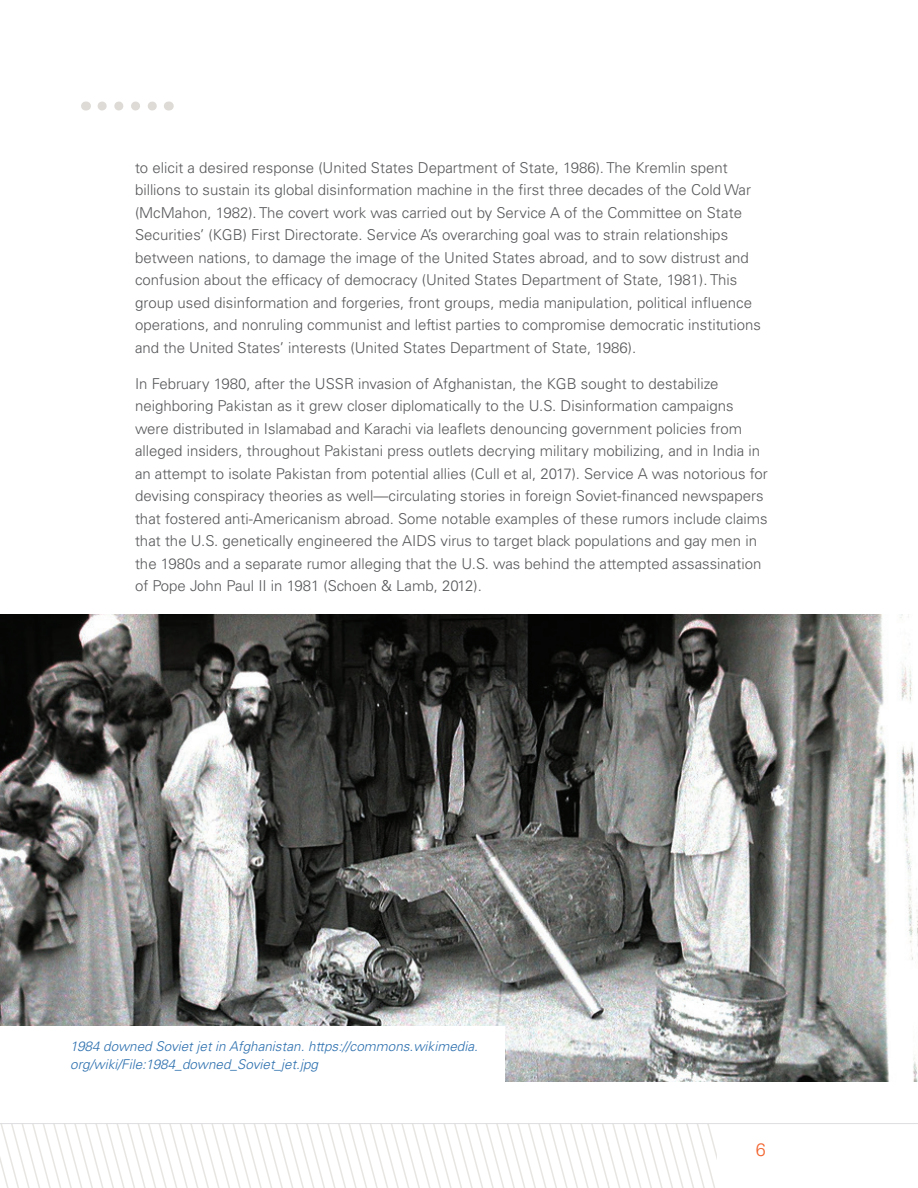
<style>
.page{position:relative;width:918px;height:1188px;background:#fff}
.page>*{position:absolute;margin:0;border:0;box-sizing:border-box;transform-origin:0 0}
.t1{font:300 18px "Univers LT Std";color:#f2642f}
.t2{font:300 15px/22.5px "Univers LT Std";color:#57585a}
.t3{font:italic 300 13.5px/18px "Univers LT Std";color:#2b6fae}
</style>
<div class="page">
<svg style="left:0;top:1124px;width:717px;height:64px"></svg>
<hr style="left:0;top:1123px;width:918px;height:1px;background:#dedee1">
<svg style="left:102px;top:102px;width:55px;height:9px"></svg>
<img style="left:0;top:615px;width:918px;height:466px">
<div style="left:0;top:1026px;width:504px;height:79px;background:#fff"></div>
<p class="t2" style="left:135px;top:156px;width:628px">to elicit a desired response (United States Department of State, 1986). The Kremlin spent billions to sustain its global disinformation machine in the first three decades of the Cold War (McMahon, 1982). The covert work was carried out by Service A of the Committee on State Securities’ (KGB) First Directorate. Service A’s overarching goal was to strain relationships between nations, to damage the image of the United States abroad, and to sow distrust and confusion about the efficacy of democracy (United States Department of State, 1981). This group used disinformation and forgeries, front groups, media manipulation, political influence operations, and nonruling communist and leftist parties to compromise democratic institutions and the United States’ interests (United States Department of State, 1986).</p>
<p class="t2" style="left:135px;top:372px;width:634px">In February 1980, after the USSR invasion of Afghanistan, the KGB sought to destabilize neighboring Pakistan as it grew closer diplomatically to the U.S. Disinformation campaigns were distributed in Islamabad and Karachi via leaflets denouncing government policies from alleged insiders, throughout Pakistani press outlets decrying military mobilizing, and in India in an attempt to isolate Pakistan from potential allies (Cull et al, 2017). Service A was notorious for devising conspiracy theories as well—circulating stories in foreign Soviet-financed newspapers that fostered anti-Americanism abroad. Some notable examples of these rumors include claims that the U.S. genetically engineered the AIDS virus to target black populations and gay men in the 1980s and a separate rumor alleging that the U.S. was behind the attempted assassination of Pope John Paul II in 1981 (Schoen &amp; Lamb, 2012).</p>
<p class="t3" style="left:70px;top:1037px;width:409px">1984 downed Soviet jet in Afghanistan. https://commons.wikimedia. org/wiki/File:1984_downed_Soviet_jet.jpg</p>
<p class="t1" style="left:756px;top:1139px;width:12px">6</p>
</div>
